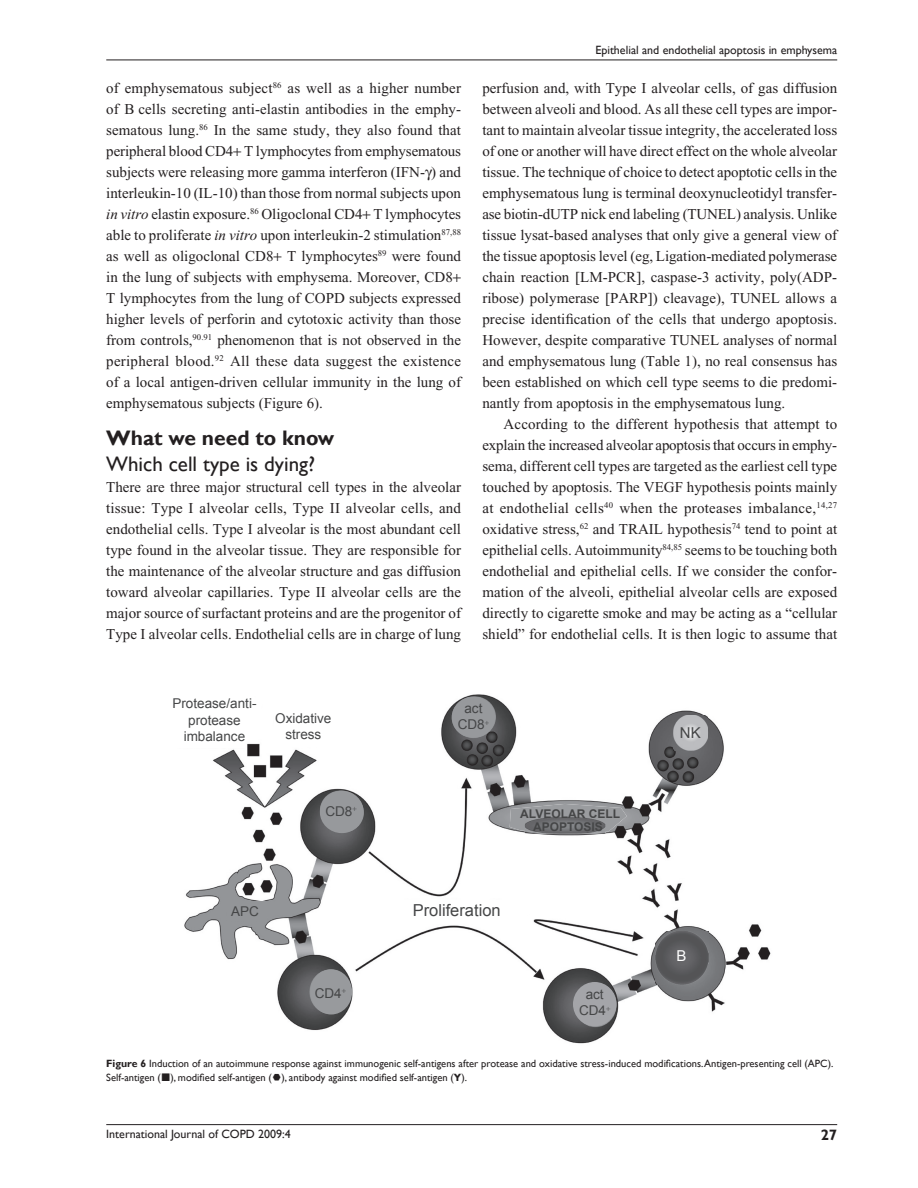
<style>
.page{position:relative;width:918px;height:1188px;background:#fff}
.page>*{position:absolute;margin:0;border:0;box-sizing:border-box;transform-origin:0 0}
.t1{font:21px "Gill Sans";color:#231f20}
.t2{font:700 21px "Gill Sans";color:#231f20}
.t3{font:16.5px "Arial";color:#454647}
.t4{font:15px/21px "Times New Roman";color:#231f20;text-align:justify}
.t5{font:700 15px "Gill Sans";color:#231f20}
.t6{font:15px "Arial";color:#454647}
.t7{font:15px "Arial";color:#fff}
.t8{font:13.5px/16.2px "Arial";color:#454647;text-align:center}
.t9{font:12px "Gill Sans";color:#231f20}
.t10{font:700 12px "Arial";color:#454647}
.t11{font:10.5px/13.5px "Gill Sans";color:#231f20}
.s1{font-style:italic}
.s2{font-weight:700}
</style>
<div class="page">
<hr style="left:106px;top:1124px;width:731px;height:1px;background:#231f20">
<hr style="left:106px;top:60px;width:731px;height:1px;background:#231f20">
<img style="left:184px;top:694px;width:587px;height:350px">
<div style="left:320px;top:791px;width:44px;height:42px;background:#97999c;border-radius:50%"></div>
<div style="left:452px;top:697px;width:43px;height:41px;background:#97999c;border-radius:50%"></div>
<div style="left:573px;top:982px;width:43px;height:44px;background:#a4a5a9;border-radius:50%"></div>
<div style="left:310px;top:969px;width:42px;height:45px;background:#989a9d;border-radius:50%"></div>
<div style="left:227px;top:902px;width:39px;height:19px;background:#939598"></div>
<svg style="left:184px;top:694px;width:80px;height:54px"></svg>
<div style="left:274px;top:709px;width:68px;height:38px;background:#fff"></div>
<div style="left:393px;top:899px;width:135px;height:24px;background:#fff"></div>
<svg style="left:510px;top:804px;width:117px;height:30px;background:#97989b"></svg>
<img style="left:525px;top:817px;width:80px;height:17px">
<img style="left:674px;top:716px;width:34px;height:34px">
<img style="left:655px;top:931px;width:54px;height:53px">
<p class="t4" style="left:106px;top:78px;width:356px;text-align:left">of emphysematous subject<sup>86</sup> as well as a higher number of B cells secreting anti-elastin antibodies in the emphy&shy;sematous lung.<sup>86</sup> In the same study, they also found that peripheral blood CD4 T lymphocytes from emphysematous subjects were releasing more gamma interferon (IFN- ) and interleukin-10 (IL-10) than those from normal subjects upon <span class="s1">in vitro</span> elastin exposure.<sup>86</sup> Oligoclonal CD4 T lymphocytes able to proliferate <span class="s1">in vitro</span> upon interleukin-2 stimulation<sup>87,88 </sup>as well as oligoclonal CD8 T lymphocytes<sup>89</sup> were found in the lung of subjects with emphysema. Moreover, CD8<br>T lymphocytes from the lung of COPD subjects expressed higher levels of perforin and cytotoxic activity than those from controls,<sup>90.91</sup> phenomenon that is not observed in the peripheral blood.<sup>92</sup> All these data suggest the existence of a local antigen-driven cellular immunity in the lung of emphysematous subjects (Figure 6).</p>
<h1 class="t2" style="left:106px;top:426px;width:229px">What we need to know</h1>
<h1 class="t1" style="left:106px;top:451px;width:210px">Which cell type is dying?</h1>
<p class="t4" style="left:106px;top:477px;width:356px">There are three major structural cell types in the alveolar tissue: Type I alveolar cells, Type II alveolar cells, and endothelial cells. Type I alveolar is the most abundant cell type found in the alveolar tissue. They are responsible for the maintenance of the alveolar structure and gas diffusion toward alveolar capillaries. Type II alveolar cells are the major source of surfactant proteins and are the progenitor of Type I alveolar cells. Endothelial cells are in charge of lung</p>
<p class="t9" style="left:595px;top:43px;width:243px">Epithelial and endothelial apoptosis in emphysema</p>
<p class="t4" style="left:482px;top:78px;width:356px">perfusion and, with Type I alveolar cells, of gas diffusion between alveoli and blood. As all these cell types are impor&shy;tant to maintain alveolar tissue integrity, the accelerated loss of one or another will have direct effect on the whole alveolar tissue. The technique of choice to detect apoptotic cells in the emphysematous lung is terminal deoxynucleotidyl transfer&shy;ase biotin-dUTP nick end labeling (TUNEL) analysis. Unlike tissue lysat-based analyses that only give a general view of the tissue apoptosis level (eg, Ligation-mediated polymerase chain reaction [LM-PCR], caspase-3 activity, poly(ADP&shy;ribose) polymerase [PARP]) cleavage), TUNEL allows a precise identification of the cells that undergo apoptosis.<br>However, despite comparative TUNEL analyses of normal and emphysematous lung (Table 1), no real consensus has been established on which cell type seems to die predomi&shy;nantly from apoptosis in the emphysematous lung.</p>
<p class="t4" style="left:482px;top:414px;width:356px;text-indent:21px">According to the different hypothesis that attempt to explain the increased alveolar apoptosis that occurs in emphy&shy;sema, different cell types are targeted as the earliest cell type touched by apoptosis. The VEGF hypothesis points mainly at endothelial cells<sup>40</sup> when the proteases imbalance,<sup>14,27 </sup>oxidative stress,<sup>62</sup> and TRAIL hypothesis<sup>74</sup> tend to point at epithelial cells. Autoimmunity<sup>84,85</sup> seems to be touching both endothelial and epithelial cells. If we consider the confor&shy;mation of the alveoli, epithelial alveolar cells are exposed directly to cigarette smoke and may be acting as a “cellular shield” for endothelial cells. It is then logic to assume that</p>
<p class="t8" style="left:172px;top:696px;width:86px">Protease/anti&shy;protease imbalance</p>
<p class="t8" style="left:275px;top:710px;width:58px">Oxidative stress</p>
<p class="t8" style="left:326px;top:803px;width:28px">CD8</p>
<p class="t8" style="left:231px;top:904px;width:29px">APC</p>
<p class="t8" style="left:315px;top:985px;width:28px">CD4</p>
<p class="t8" style="left:458px;top:700px;width:28px">act<br>CD8</p>
<p class="t10" style="left:520px;top:807px;width:101px">ALVEOLAR CELL</p>
<p class="t10" style="left:533px;top:820px;width:71px">APOPTOSIS</p>
<p class="t3" style="left:413px;top:901px;width:90px">Proliferation</p>
<p class="t8" style="left:579px;top:986px;width:28px">act<br>CD4</p>
<p class="t6" style="left:680px;top:724px;width:22px">NK</p>
<p class="t7" style="left:676px;top:947px;width:12px">B</p>
<p class="t11" style="left:106px;top:1057px;width:729px"><span class="s2">Figure 6</span> Induction of an autoimmune response against immunogenic self-antigens after protease and oxidative stress-induced modifications. Antigen-presenting cell (APC).<br>Self-antigen ( ), modified self-antigen ( ), antibody against modified self-antigen (<span class="s2">Y</span>).</p>
<p class="t9" style="left:106px;top:1126px;width:186px">International Journal of COPD 2009:4</p>
<p class="t5" style="left:821px;top:1126px;width:18px">27</p>
</div>
